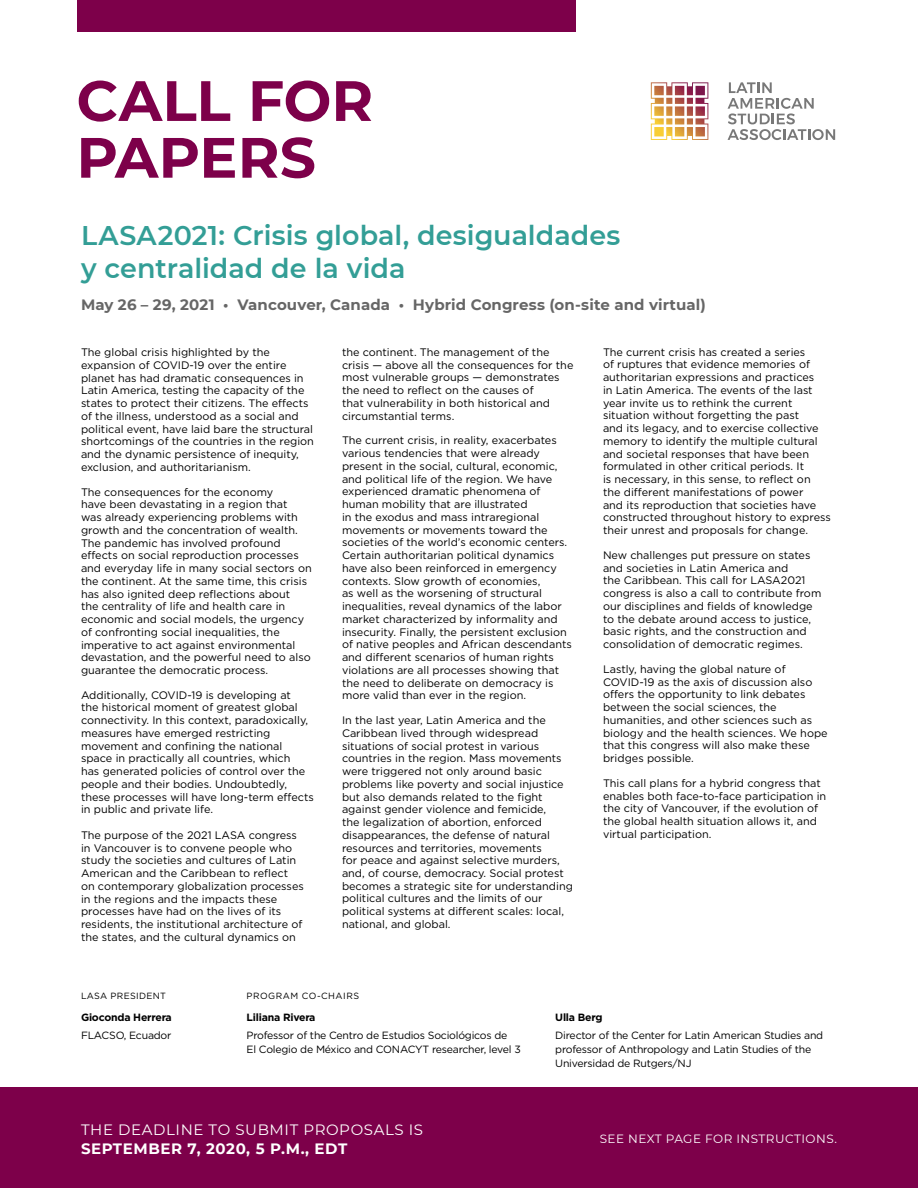
<style>
.page{position:relative;width:918px;height:1188px;background:#fff}
.page>*{position:absolute;margin:0;border:0;box-sizing:border-box;transform-origin:0 0}
.t1{font:700 56.7px/56.7px "Montserrat";color:#7d004a}
.t2{font:600 27px/33px "Montserrat";color:#339e96}
.t3{font:700 15px "Montserrat";letter-spacing:.005em;color:#666}
.t4{font:15px "Montserrat";letter-spacing:.04em;color:#fff}
.t5{font:700 15px "Montserrat";letter-spacing:.04em;color:#fff}
.t6{font:12px "Montserrat";letter-spacing:.04em;color:#fff}
.t7{font:10.8px/12.8px "Gotham";color:#000}
.t8{font:10.5px/13.5px "Gotham";letter-spacing:-.02em;color:#000}
.t9{font:700 10.5px "Gotham";letter-spacing:-.02em;color:#000}
.t10{font:9px "Gotham";letter-spacing:.055em;color:#000}
.t11{font:9px "Gotham";letter-spacing:.035em;color:#000}
</style>
<div class="page">
<div style="left:0;top:1087px;width:918px;height:101px;background:#7d004a"></div>
<svg style="left:728px;top:82px;width:107px;height:58px"></svg>
<svg style="left:651px;top:82px;width:57px;height:58px"></svg>
<div style="left:77px;top:0;width:499px;height:32px;background:#7d004a"></div>
<h1 class="t1" style="left:76px;top:70px;width:298px">CALL FOR<br>PAPERS</h1>
<h2 class="t2" style="left:81px;top:218px;width:541px">LASA2021: Crisis global, desigualdades y centralidad de la vida</h2>
<h3 class="t3" style="left:81px;top:293px;width:626px">May 26 – 29, 2021 • Vancouver, Canada • Hybrid Congress (on-site and virtual)</h3>
<p class="t7" style="left:81px;top:346px;width:234px">The global crisis highlighted by the expansion of COVID-19 over the entire planet has had dramatic consequences in Latin America, testing the capacity of the states to protect their citizens. The effects of the illness, understood as a social and political event, have laid bare the structural shortcomings of the countries in the region and the dynamic persistence of inequity, exclusion, and authoritarianism.</p>
<p class="t7" style="left:81px;top:485px;width:232px">The consequences for the economy<br>have been devastating in a region that<br>was already experiencing problems with growth and the concentration of wealth.<br>The pandemic has involved profound effects on social reproduction processes and everyday life in many social sectors on the continent. At the same time, this crisis has also ignited deep reflections about<br>the centrality of life and health care in economic and social models, the urgency of confronting social inequalities, the imperative to act against environmental devastation, and the powerful need to also guarantee the democratic process.</p>
<p class="t7" style="left:81px;top:688px;width:234px">Additionally, COVID-19 is developing at<br>the historical moment of greatest global connectivity. In this context, paradoxically, measures have emerged restricting movement and confining the national space in practically all countries, which<br>has generated policies of control over the people and their bodies. Undoubtedly, these processes will have long-term effects in public and private life.</p>
<p class="t7" style="left:81px;top:829px;width:224px">The purpose of the 2021 LASA congress in Vancouver is to convene people who study the societies and cultures of Latin American and the Caribbean to reflect on contemporary globalization processes in the regions and the impacts these processes have had on the lives of its residents, the institutional architecture of the states, and the cultural dynamics on</p>
<p class="t7" style="left:603px;top:345px;width:229px">The current crisis has created a series<br>of ruptures that evidence memories of authoritarian expressions and practices<br>in Latin America. The events of the last year invite us to rethink the current situation without forgetting the past<br>and its legacy, and to exercise collective memory to identify the multiple cultural and societal responses that have been formulated in other critical periods. It<br>is necessary, in this sense, to reflect on the different manifestations of power<br>and its reproduction that societies have constructed throughout history to express their unrest and proposals for change.</p>
<p class="t7" style="left:603px;top:548px;width:220px">New challenges put pressure on states and societies in Latin America and<br>the Caribbean. This call for LASA2021 congress is also a call to contribute from our disciplines and fields of knowledge to the debate around access to justice, basic rights, and the construction and consolidation of democratic regimes.</p>
<p class="t7" style="left:603px;top:662px;width:226px">Lastly, having the global nature of COVID-19 as the axis of discussion also offers the opportunity to link debates between the social sciences, the humanities, and other sciences such as biology and the health sciences. We hope that this congress will also make these bridges possible.</p>
<p class="t7" style="left:603px;top:776px;width:225px">This call plans for a hybrid congress that enables both face-to-face participation in the city of Vancouver, if the evolution of the global health situation allows it, and virtual participation.</p>
<p class="t7" style="left:342px;top:345px;width:233px">the continent. The management of the crisis — above all the consequences for the most vulnerable groups — demonstrates the need to reflect on the causes of<br>that vulnerability in both historical and circumstantial terms.</p>
<p class="t7" style="left:342px;top:434px;width:231px">The current crisis, in reality, exacerbates various tendencies that were already present in the social, cultural, economic, and political life of the region. We have experienced dramatic phenomena of human mobility that are illustrated<br>in the exodus and mass intraregional movements or movements toward the societies of the world’s economic centers.<br>Certain authoritarian political dynamics have also been reinforced in emergency contexts. Slow growth of economies,<br>as well as the worsening of structural inequalities, reveal dynamics of the labor market characterized by informality and insecurity. Finally, the persistent exclusion of native peoples and African descendants and different scenarios of human rights violations are all processes showing that the need to deliberate on democracy is more valid than ever in the region.</p>
<p class="t7" style="left:342px;top:714px;width:232px">In the last year, Latin America and the Caribbean lived through widespread situations of social protest in various countries in the region. Mass movements were triggered not only around basic problems like poverty and social injustice but also demands related to the fight against gender violence and femicide,<br>the legalization of abortion, enforced disappearances, the defense of natural resources and territories, movements<br>for peace and against selective murders, and, of course, democracy. Social protest becomes a strategic site for understanding political cultures and the limits of our political systems at different scales: local, national, and global.</p>
<p class="t11" style="left:81px;top:990px;width:87px">LASA PRESIDENT</p>
<p class="t9" style="left:81px;top:1011px;width:92px">Gioconda Herrera</p>
<p class="t8" style="left:81px;top:1029px;width:92px">FLACSO, Ecuador</p>
<p class="t10" style="left:247px;top:990px;width:114px">PROGRAM CO-CHAIRS</p>
<p class="t9" style="left:247px;top:1011px;width:70px">Liliana Rivera</p>
<p class="t8" style="left:247px;top:1029px;width:276px">Professor of the Centro de Estudios Sociológicos de<br>El Colegio de México and CONACYT researcher, level 3</p>
<h3 class="t4" style="left:81px;top:1120px;width:344px">THE DEADLINE TO SUBMIT PROPOSALS IS</h3>
<h3 class="t5" style="left:81px;top:1138px;width:268px">SEPTEMBER 7, 2020, 5 P.M., EDT</h3>
<p class="t9" style="left:555px;top:1011px;width:49px">Ulla Berg</p>
<p class="t8" style="left:555px;top:1029px;width:269px">Director of the Center for Latin American Studies and professor of Anthropology and Latin Studies of the<br>Universidad de Rutgers/NJ</p>
<p class="t6" style="left:600px;top:1131px;width:239px">SEE NEXT PAGE FOR INSTRUCTIONS.</p>
</div>
